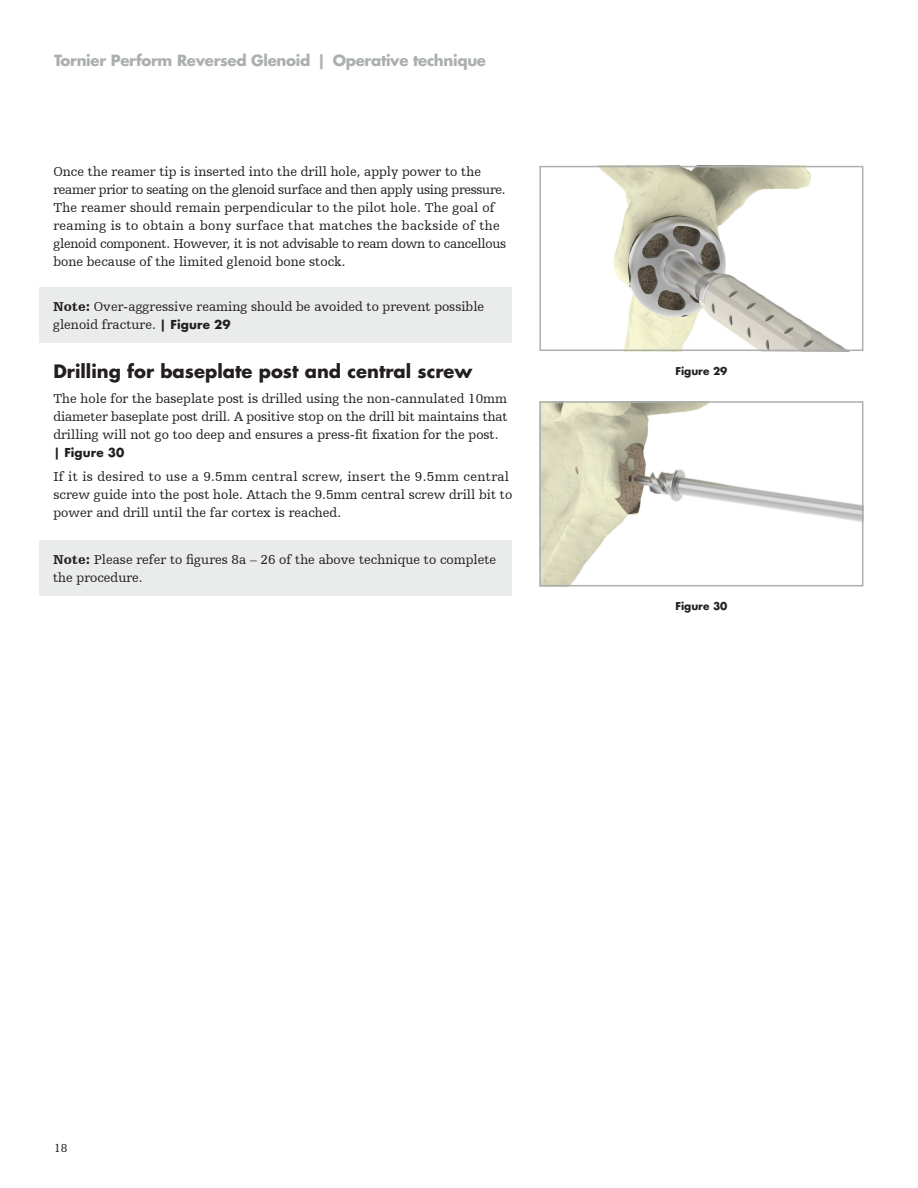
<style>
.page{position:relative;width:918px;height:1188px;background:#fff}
.page>*{position:absolute;margin:0;border:0;box-sizing:border-box;transform-origin:0 0}
._02-Subhead_2{font:700 18px "Futura For Stryker";color:#231f20}
.t1{font:700 15px "Futura For Stryker";letter-spacing:-.02em;color:#abafae}
.Step_Copy{font:13.5px/18px "Humanist Slabserif 712 BT";color:#231f20}
.Step_Copy-2{font:700 12px "Futura For Stryker";letter-spacing:.01em;color:#231f20}
.t2{font:12px "Humanist Slabserif 712 BT";color:#231f20}
.Figures{font:700 10.5px "Futura For Stryker";color:#231f20}
.s1{font-weight:900}
.s2{font-family:"Futura For Stryker";font-weight:700;font-size:12px}
</style>
<div class="page">
<img style="left:542px;top:404px;width:318px;height:179px">
<img style="left:600px;top:169px;width:244px;height:179px">
<div style="left:40px;top:540px;width:472px;height:56px;background:#eaecec"></div>
<div style="left:539px;top:401px;width:324px;height:185px;border:2px solid #abafae"></div>
<div style="left:539px;top:166px;width:324px;height:185px;border:2px solid #abafae"></div>
<div style="left:40px;top:287px;width:472px;height:55px;background:#eaecec"></div>
<p class="t1" style="left:54px;top:51px;width:434px">Tornier Perform Reversed Glenoid | Operative technique</p>
<p class="Step_Copy" style="left:53px;top:162px;width:454px">Once the reamer tip is inserted into the drill hole, apply power to the reamer prior to seating on the glenoid surface and then apply using pressure.<br>The reamer should remain perpendicular to the pilot hole. The goal of reaming is to obtain a bony surface that matches the backside of the glenoid component. However, it is not advisable to ream down to cancellous bone because of the limited glenoid bone stock.</p>
<p class="Step_Copy" style="left:53px;top:297px;width:433px"><span class="s1">Note:</span> Over-aggressive reaming should be avoided to prevent possible glenoid fracture. <span class="s2">| Figure 29</span></p>
<p class="_02-Subhead_2" style="left:53px;top:359px;width:421px">Drilling for baseplate post and central screw</p>
<p class="Step_Copy" style="left:53px;top:389px;width:456px;text-align:justify">The hole for the baseplate post is drilled using the non-cannulated 10mm diameter baseplate post drill. A positive stop on the drill bit maintains that drilling will not go too deep and ensures a press-fit fixation for the post.</p>
<p class="Step_Copy-2" style="left:53px;top:444px;width:73px">| Figure 30</p>
<p class="Step_Copy" style="left:53px;top:468px;width:460px">If it is desired to use a 9.5mm central screw, insert the 9.5mm central screw guide into the post hole. Attach the 9.5mm central screw drill bit to power and drill until the far cortex is reached.</p>
<p class="Step_Copy" style="left:53px;top:550px;width:445px"><span class="s1">Note:</span> Please refer to figures 8a – 26 of the above technique to complete the procedure.</p>
<p class="Figures" style="left:675px;top:364px;width:54px">Figure 29</p>
<p class="Figures" style="left:675px;top:600px;width:54px">Figure 30</p>
<p class="t2" style="left:54px;top:1141px;width:15px">18</p>
</div>
